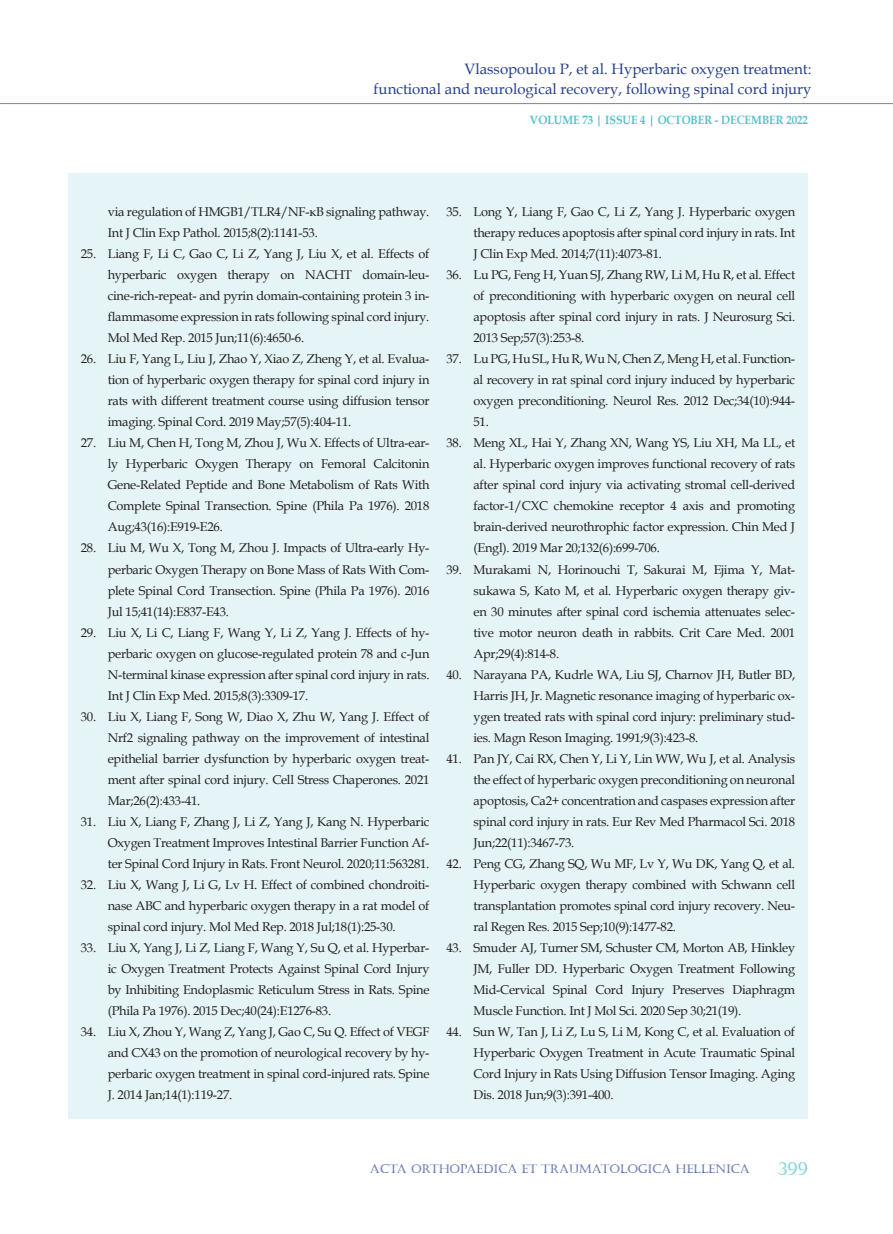
<style>
.page{position:relative;width:893px;height:1234px;background:#fff}
.page>*{position:absolute;margin:0;border:0;box-sizing:border-box;transform-origin:0 0}
.t1{font:18px "Castellar";color:#54c0ce}
.t2{font:15px/20.2px "Book Antiqua";color:#253f8e;text-align:right}
.t3{font:12.75px/21px "Book Antiqua";letter-spacing:-.02em;color:#231f20;text-align:justify}
.t4{font:12px "Castellar";color:#253f8e}
.t5{font:700 12px "Book Antiqua";color:#54c0ce;scale:.9 1}
</style>
<div class="page">
<hr style="left:0;top:103px;width:893px;height:3px;background:#231f20;opacity:.75">
<div style="left:68px;top:173px;width:740px;height:945px;background:#e5f4f6"></div>
<p class="t2" style="left:374px;top:58px;width:439px">Vlassopoulou P, et al. Hyperbaric oxygen treatment:<br>functional and neurological recovery, following spinal cord injury</p>
<p class="t5" style="left:530px;top:111px;width:310px">VOLUME 73 | ISSUE 4 | OCTOBER - DECEMBER 2022</p>
<p class="t3" style="left:108px;top:201px;width:323px">via regulation of HMGB1/TLR4/NF-κB signaling pathway.<br>Int J Clin Exp Pathol. 2015;8(2):1141-53.</p>
<p class="t3" style="left:108px;top:243px;width:323px;text-indent:-27px">25. Liang F, Li C, Gao C, Li Z, Yang J, Liu X, et al. Effects of hyperbaric oxygen therapy on NACHT domain-leu&shy;cine-rich-repeat- and pyrin domain-containing protein 3 in&shy;flammasome expression in rats following spinal cord injury.<br>Mol Med Rep. 2015 Jun;11(6):4650-6.</p>
<p class="t3" style="left:108px;top:348px;width:323px;text-indent:-27px">26. Liu F, Yang L, Liu J, Zhao Y, Xiao Z, Zheng Y, et al. Evalua&shy;tion of hyperbaric oxygen therapy for spinal cord injury in rats with different treatment course using diffusion tensor imaging. Spinal Cord. 2019 May;57(5):404-11.</p>
<p class="t3" style="left:108px;top:432px;width:323px;text-indent:-27px">27. Liu M, Chen H, Tong M, Zhou J, Wu X. Effects of Ultra-ear&shy;ly Hyperbaric Oxygen Therapy on Femoral Calcitonin Gene-Related Peptide and Bone Metabolism of Rats With Complete Spinal Transection. Spine (Phila Pa 1976). 2018<br>Aug;43(16):E919-E26.</p>
<p class="t3" style="left:108px;top:537px;width:323px;text-indent:-27px">28. Liu M, Wu X, Tong M, Zhou J. Impacts of Ultra-early Hy&shy;perbaric Oxygen Therapy on Bone Mass of Rats With Com&shy;plete Spinal Cord Transection. Spine (Phila Pa 1976). 2016<br>Jul 15;41(14):E837-E43.</p>
<p class="t3" style="left:108px;top:621px;width:323px;text-indent:-27px">29. Liu X, Li C, Liang F, Wang Y, Li Z, Yang J. Effects of hy&shy;perbaric oxygen on glucose-regulated protein 78 and c-Jun N-terminal kinase expression after spinal cord injury in rats.<br>Int J Clin Exp Med. 2015;8(3):3309-17.</p>
<p class="t3" style="left:108px;top:705px;width:323px;text-indent:-27px">30. Liu X, Liang F, Song W, Diao X, Zhu W, Yang J. Effect of Nrf2 signaling pathway on the improvement of intestinal epithelial barrier dysfunction by hyperbaric oxygen treat&shy;ment after spinal cord injury. Cell Stress Chaperones. 2021<br>Mar;26(2):433-41.</p>
<p class="t3" style="left:108px;top:810px;width:323px;text-indent:-27px">31. Liu X, Liang F, Zhang J, Li Z, Yang J, Kang N. Hyperbaric Oxygen Treatment Improves Intestinal Barrier Function Af&shy;ter Spinal Cord Injury in Rats. Front Neurol. 2020;11:563281.</p>
<p class="t3" style="left:108px;top:873px;width:323px;text-indent:-27px">32. Liu X, Wang J, Li G, Lv H. Effect of combined chondroiti&shy;nase ABC and hyperbaric oxygen therapy in a rat model of spinal cord injury. Mol Med Rep. 2018 Jul;18(1):25-30.</p>
<p class="t3" style="left:108px;top:936px;width:323px;text-indent:-27px">33. Liu X, Yang J, Li Z, Liang F, Wang Y, Su Q, et al. Hyperbar&shy;ic Oxygen Treatment Protects Against Spinal Cord Injury by Inhibiting Endoplasmic Reticulum Stress in Rats. Spine (Phila Pa 1976). 2015 Dec;40(24):E1276-83.</p>
<p class="t3" style="left:108px;top:1020px;width:323px;text-indent:-27px">34. Liu X, Zhou Y, Wang Z, Yang J, Gao C, Su Q. Effect of VEGF and CX43 on the promotion of neurological recovery by hy&shy;perbaric oxygen treatment in spinal cord-injured rats. Spine J. 2014 Jan;14(1):119-27.</p>
<p class="t3" style="left:473px;top:201px;width:323px;text-indent:-27px">35. Long Y, Liang F, Gao C, Li Z, Yang J. Hyperbaric oxygen therapy reduces apoptosis after spinal cord injury in rats. Int J Clin Exp Med. 2014;7(11):4073-81.</p>
<p class="t3" style="left:473px;top:264px;width:323px;text-indent:-27px">36. Lu PG, Feng H, Yuan SJ, Zhang RW, Li M, Hu R, et al. Effect of preconditioning with hyperbaric oxygen on neural cell apoptosis after spinal cord injury in rats. J Neurosurg Sci.<br>2013 Sep;57(3):253-8.</p>
<p class="t3" style="left:473px;top:348px;width:323px;text-indent:-27px">37. Lu PG, Hu SL, Hu R, Wu N, Chen Z, Meng H, et al. Function&shy;al recovery in rat spinal cord injury induced by hyperbaric oxygen preconditioning. Neurol Res. 2012 Dec;34(10):944- 51.</p>
<p class="t3" style="left:473px;top:432px;width:323px;text-indent:-27px">38. Meng XL, Hai Y, Zhang XN, Wang YS, Liu XH, Ma LL, et al. Hyperbaric oxygen improves functional recovery of rats after spinal cord injury via activating stromal cell-derived factor-1/CXC chemokine receptor 4 axis and promoting brain-derived neurothrophic factor expression. Chin Med J (Engl). 2019 Mar 20;132(6):699-706.</p>
<p class="t3" style="left:473px;top:558px;width:323px;text-indent:-27px">39. Murakami N, Horinouchi T, Sakurai M, Ejima Y, Mat&shy;sukawa S, Kato M, et al. Hyperbaric oxygen therapy giv&shy;en 30 minutes after spinal cord ischemia attenuates selec&shy;tive motor neuron death in rabbits. Crit Care Med. 2001<br>Apr;29(4):814-8.</p>
<p class="t3" style="left:473px;top:663px;width:323px;text-indent:-27px">40. Narayana PA, Kudrle WA, Liu SJ, Charnov JH, Butler BD, Harris JH, Jr. Magnetic resonance imaging of hyperbaric ox&shy;ygen treated rats with spinal cord injury: preliminary stud&shy;ies. Magn Reson Imaging. 1991;9(3):423-8.</p>
<p class="t3" style="left:473px;top:747px;width:323px;text-indent:-27px">41. Pan JY, Cai RX, Chen Y, Li Y, Lin WW, Wu J, et al. Analysis the effect of hyperbaric oxygen preconditioning on neuronal apoptosis, Ca2+ concentration and caspases expression after spinal cord injury in rats. Eur Rev Med Pharmacol Sci. 2018<br>Jun;22(11):3467-73.</p>
<p class="t3" style="left:473px;top:852px;width:323px;text-indent:-27px">42. Peng CG, Zhang SQ, Wu MF, Lv Y, Wu DK, Yang Q, et al.<br>Hyperbaric oxygen therapy combined with Schwann cell transplantation promotes spinal cord injury recovery. Neu&shy;ral Regen Res. 2015 Sep;10(9):1477-82.</p>
<p class="t3" style="left:473px;top:936px;width:323px;text-indent:-27px">43. Smuder AJ, Turner SM, Schuster CM, Morton AB, Hinkley JM, Fuller DD. Hyperbaric Oxygen Treatment Following Mid-Cervical Spinal Cord Injury Preserves Diaphragm Muscle Function. Int J Mol Sci. 2020 Sep 30;21(19).</p>
<p class="t3" style="left:473px;top:1020px;width:323px;text-indent:-27px">44. Sun W, Tan J, Li Z, Lu S, Li M, Kong C, et al. Evaluation of Hyperbaric Oxygen Treatment in Acute Traumatic Spinal Cord Injury in Rats Using Diffusion Tensor Imaging. Aging Dis. 2018 Jun;9(3):391-400.</p>
<p class="t4" style="left:370px;top:1161px;width:381px">ACTA ORTHOPAEDICA ET TRAUMATOLOGICA HELLENICA</p>
<h1 class="t1" style="left:778px;top:1157px;width:32px">399</h1>
</div>
